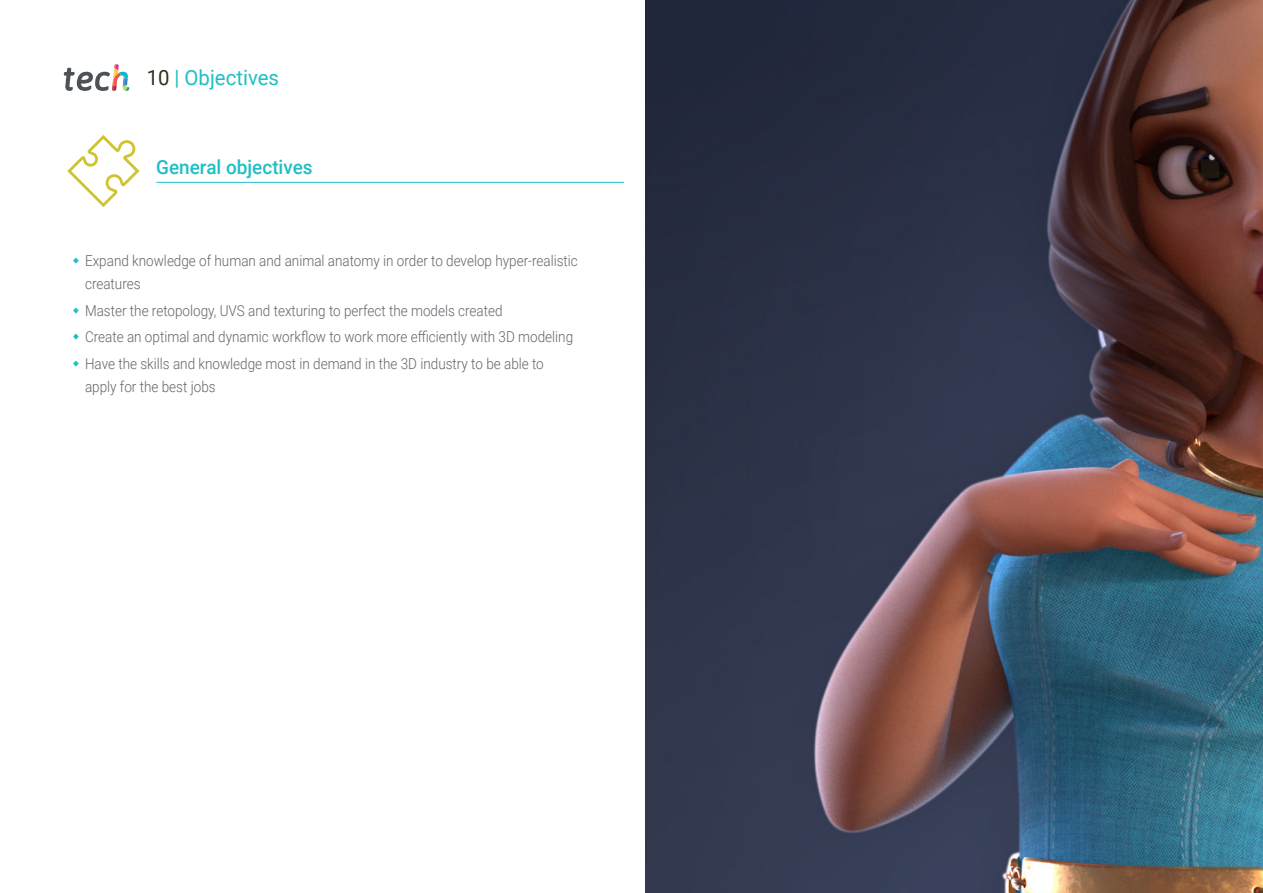
<style>
.page{position:relative;width:1263px;height:893px;background:#fff}
.page>*{position:absolute;margin:0;border:0;box-sizing:border-box;transform-origin:0 0}
.t1{font:21px "Roboto";color:#20bec6}
.t2{font:500 19.5px "Roboto";color:#20bec6}
.t3{font:300 15px/26.7px "Roboto";color:#61646a;scale:.9 1}
.s1{color:#312e20}
</style>
<div class="page">
<svg style="left:67px;top:135px;width:72px;height:72px"></svg>
<img style="left:645px;top:0;width:618px;height:893px">
<svg style="left:64px;top:64px;width:65px;height:27px"></svg>
<hr style="left:156px;top:182px;width:468px;height:1px;background:#20bec6">
<h1 class="t1" style="left:147px;top:63px;width:134px"><span class="s1">10</span> | Objectives</h1>
<h2 class="t2" style="left:156px;top:153px;width:158px">General objectives</h2>
<p class="t3" style="left:85px;top:249px;width:549px;line-height:22.5px">Expand knowledge of human and animal anatomy in order to develop hyper-realistic creatures</p>
<p class="t3" style="left:85px;top:296px;width:544px">Master the retopology, UVS and texturing to perfect the models created<br>Create an optimal and dynamic workflow to work more efficiently with 3D modeling<br>Have the skills and knowledge most in demand in the 3D industry to be able to</p>
<p class="t3" style="left:85px;top:372px;width:147px">apply for the best jobs</p>
</div>
